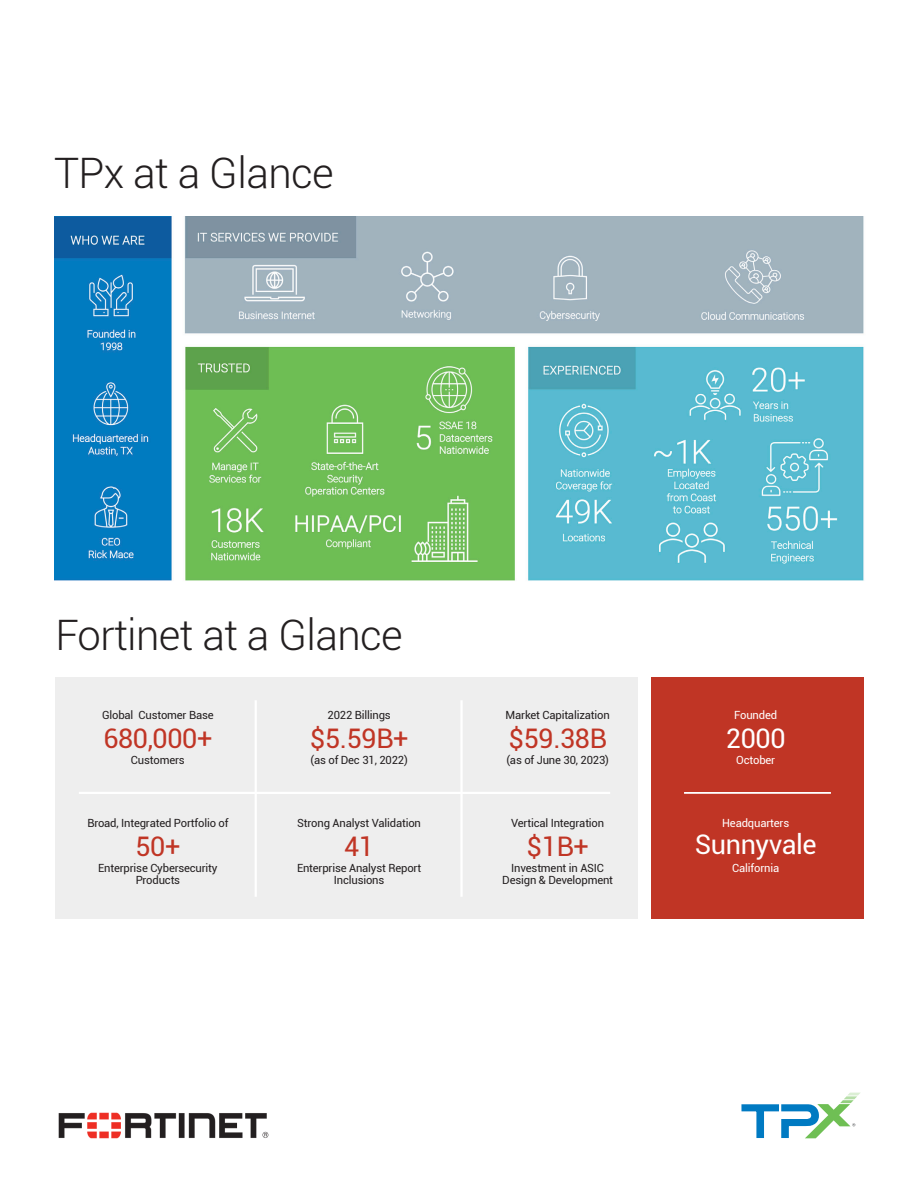
<style>
.page{position:relative;width:918px;height:1188px;background:#fff}
.page>*{position:absolute;margin:0;border:0;box-sizing:border-box;transform-origin:0 0}
.t1{font:300 42px "Roboto";letter-spacing:-.015em;color:#231f20}
.body_copy{font:27px "Roboto";letter-spacing:-.015em;color:#c03525}
.body_copy-2{font:27px "Roboto";letter-spacing:-.015em;color:#fff}
.body_copy-3{font:11.25px/12px "Roboto";letter-spacing:-.015em;color:#231f20;text-align:center}
.body_copy-4{font:11.25px "Roboto";letter-spacing:-.015em;color:#fff}
</style>
<div class="page">
<svg style="left:741px;top:1093px;width:119px;height:46px"></svg>
<img style="left:58px;top:1113px;width:211px;height:26px">
<img style="left:55px;top:216px;width:809px;height:365px">
<div style="left:55px;top:677px;width:583px;height:242px;background:#eee"></div>
<div style="left:651px;top:677px;width:212px;height:242px;background:#c03525"></div>
<hr style="left:79px;top:792px;width:531px;height:2px;background:#fff">
<hr style="left:684px;top:792px;width:147px;height:2px;background:#fff">
<hr style="left:255px;top:700px;width:2px;height:197px;background:#fff">
<hr style="left:460px;top:700px;width:3px;height:197px;background:#fff">
<p class="t1" style="left:54px;top:144px;width:281px">TPx at a Glance</p>
<p class="t1" style="left:56px;top:605px;width:349px">Fortinet at a Glance</p>
<p class="body_copy-3" style="left:102px;top:708px;width:113px">Global Customer Base</p>
<p class="body_copy" style="left:103px;top:719px;width:110px">680,000+</p>
<p class="body_copy-3" style="left:131px;top:754px;width:55px">Customers</p>
<p class="body_copy-3" style="left:87px;top:816px;width:143px">Broad, Integrated Portfolio of</p>
<p class="body_copy" style="left:135px;top:827px;width:46px">50+</p>
<p class="body_copy-3" style="left:98px;top:862px;width:121px">Enterprise Cybersecurity<br>Products</p>
<p class="body_copy-3" style="left:328px;top:708px;width:65px">2022 Billings</p>
<p class="body_copy" style="left:310px;top:719px;width:100px">$5.59B+</p>
<p class="body_copy-3" style="left:311px;top:754px;width:99px">(as of Dec 31, 2022)</p>
<p class="body_copy-3" style="left:297px;top:816px;width:125px">Strong Analyst Validation</p>
<p class="body_copy" style="left:344px;top:827px;width:31px">41</p>
<p class="body_copy-3" style="left:297px;top:862px;width:126px">Enterprise Analyst Report<br>Inclusions</p>
<p class="body_copy-3" style="left:506px;top:708px;width:106px">Market Capitalization</p>
<p class="body_copy" style="left:508px;top:719px;width:100px">$59.38B</p>
<p class="body_copy-3" style="left:506px;top:754px;width:104px">(as of June 30, 2023)</p>
<p class="body_copy-3" style="left:511px;top:816px;width:95px">Vertical Integration</p>
<p class="body_copy" style="left:527px;top:827px;width:64px">$1B+</p>
<p class="body_copy-3" style="left:502px;top:862px;width:112px">Investment in ASIC<br>Design &amp; Development</p>
<p class="body_copy-4" style="left:734px;top:707px;width:44px">Founded</p>
<p class="body_copy-2" style="left:726px;top:719px;width:61px">2000</p>
<p class="body_copy-4" style="left:736px;top:752px;width:40px">October</p>
<p class="body_copy-4" style="left:722px;top:815px;width:69px">Headquarters</p>
<p class="body_copy-2" style="left:695px;top:826px;width:124px">Sunnyvale</p>
<p class="body_copy-4" style="left:732px;top:860px;width:48px">California</p>
</div>
